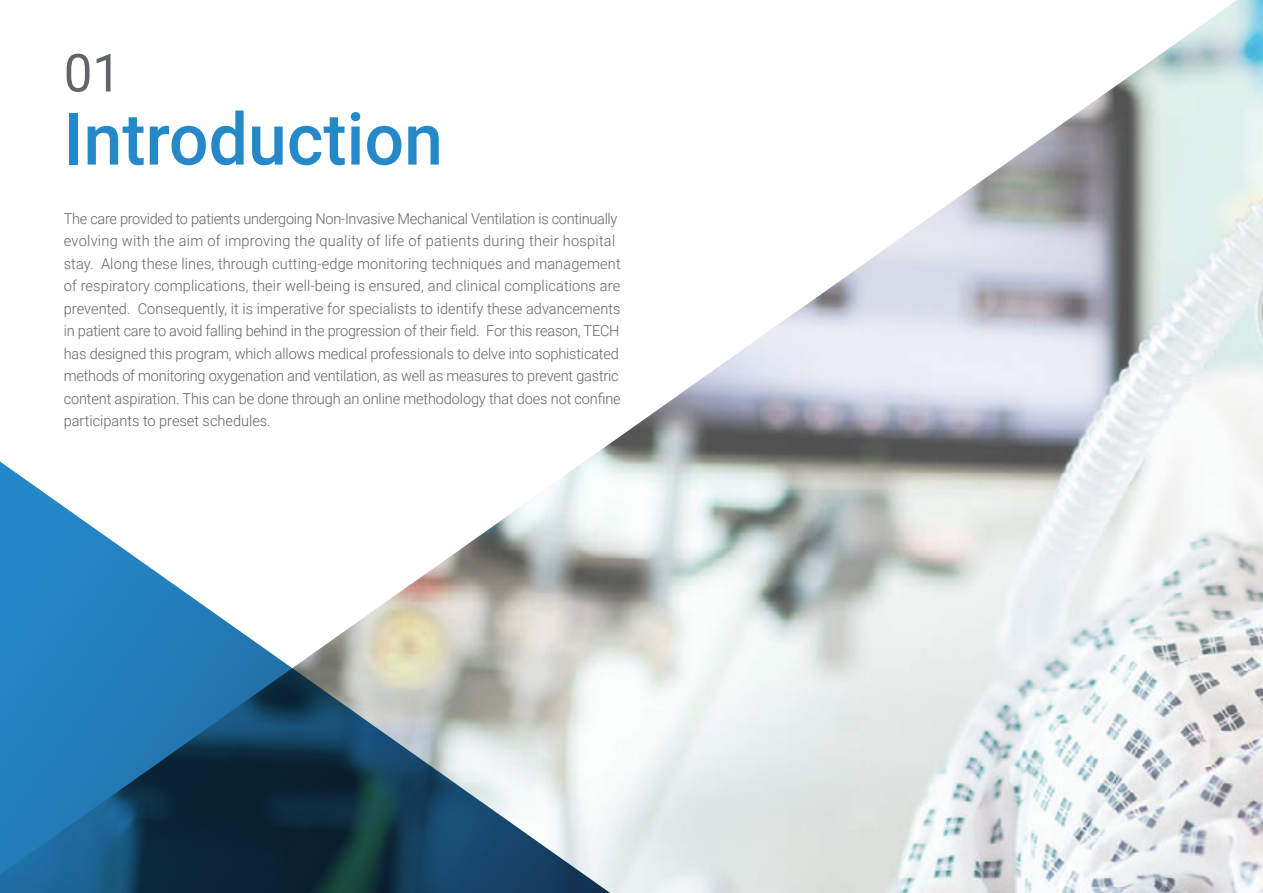
<style>
.page{position:relative;width:1263px;height:893px;background:#fff}
.page>*{position:absolute;margin:0;border:0;box-sizing:border-box;transform-origin:0 0}
.t1{font:500 72px "Roboto";color:#2488c9}
.t2{font:52.5px "Roboto";color:#61646a}
.t3{font:300 15px/22.5px "Roboto";letter-spacing:-.01em;color:#61646a}
</style>
<div class="page">
<img style="left:606px;top:0;width:657px;height:893px">
<svg style="left:0;top:446px;width:640px;height:447px"></svg>
<h2 class="t2" style="left:64px;top:36px;width:59px">01</h2>
<h1 class="t1" style="left:64px;top:89px;width:381px">Introduction</h1>
<p class="t3" style="left:64px;top:207px;width:558px">The care provided to patients undergoing Non-Invasive Mechanical Ventilation is continually evolving with the aim of improving the quality of life of patients during their hospital stay. Along these lines, through cutting-edge monitoring techniques and management of respiratory complications, their well-being is ensured, and clinical complications are prevented. Consequently, it is imperative for specialists to identify these advancements in patient care to avoid falling behind in the progression of their field. For this reason, TECH has designed this program, which allows medical professionals to delve into sophisticated methods of monitoring oxygenation and ventilation, as well as measures to prevent gastric content aspiration. This can be done through an online methodology that does not confine participants to preset schedules.</p>
</div>
